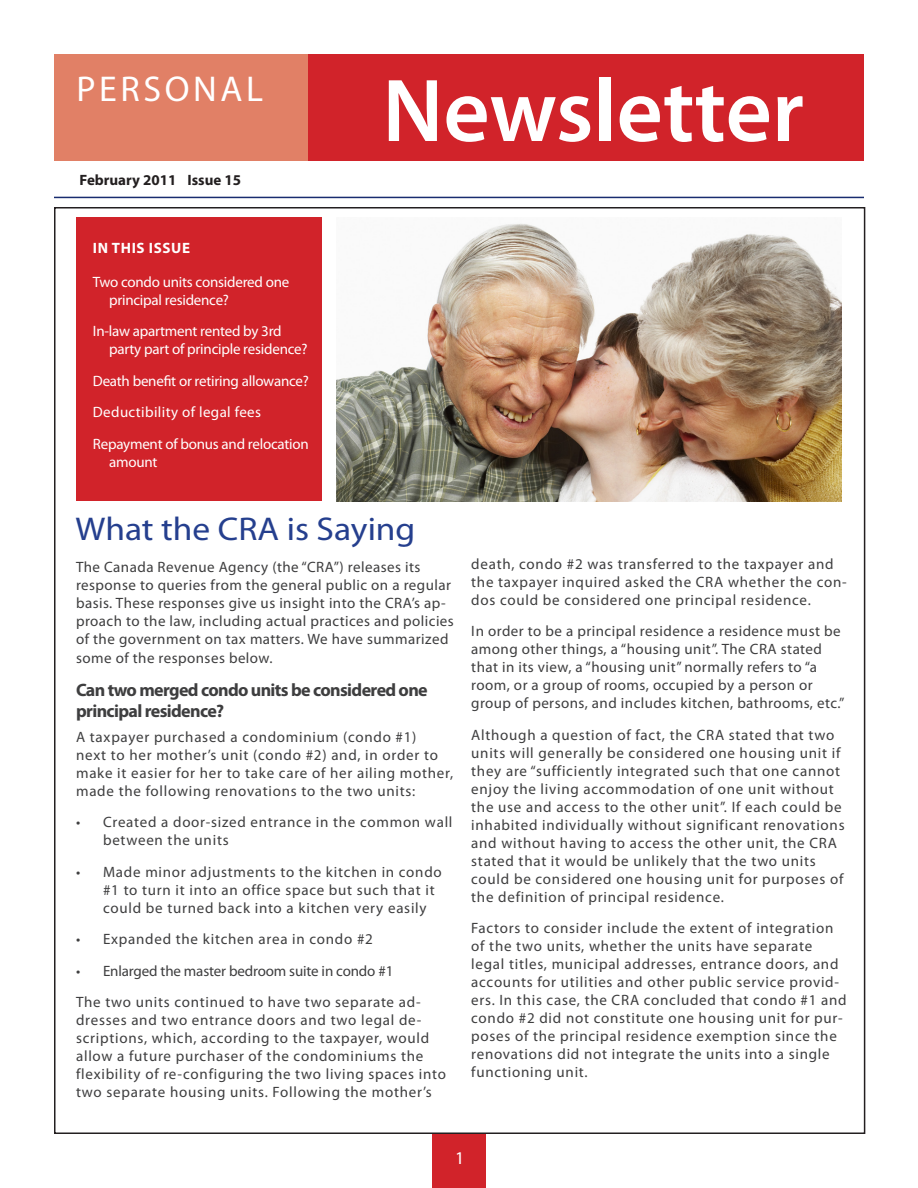
<style>
.page{position:relative;width:918px;height:1188px;background:#fff}
.page>*{position:absolute;margin:0;border:0;box-sizing:border-box;transform-origin:0 0}
.t1{font:600 90px "Myriad Pro";color:#fff}
.t2{font:36px "Myriad Pro";letter-spacing:.1em;color:#fff}
.t3{font:33px "Myriad Pro";color:#253f8e;scale:1.07 1}
.Body{font:700 18px/21px "Myriad Pro";letter-spacing:-.035em;color:#3e3e3f}
.t4{font:18px "Myriad Pro";color:#fff}
.Body-2{font:15px/18px "Myriad Pro";letter-spacing:.05em;color:#3e3e3f}
.Body-3{font:15px/18px "Myriad Pro";letter-spacing:.03em;color:#3e3e3f}
.t5{font:15px/18px "Myriad Pro";letter-spacing:-.015em;color:#fff}
.Body-4{font:15px "Myriad Pro";letter-spacing:-.01em;color:#3e3e3f}
.t6{font:15px "Myriad Pro";letter-spacing:.025em;color:#fff}
.t7{font:700 15px "Myriad Pro";color:#231f20}
.TOC_Head{font:700 15px "Myriad Pro";letter-spacing:.045em;color:#fff}
</style>
<div class="page">
<div style="left:307px;top:55px;width:556px;height:106px;background:#d1232a"></div>
<div style="left:54px;top:54px;width:253px;height:106px;background:#e18066"></div>
<img style="left:336px;top:223px;width:506px;height:278px">
<hr style="left:54px;top:197px;width:810px;height:1px;background:#182c6f">
<div style="left:77px;top:218px;width:245px;height:283px;background:#d1232a"></div>
<div style="left:432px;top:1134px;width:54px;height:54px;background:#d1232a"></div>
<p class="t2" style="left:76px;top:66px;width:188px">PERSONAL</p>
<p class="t7" style="left:80px;top:170px;width:163px">February 2011 Issue 15</p>
<p class="TOC_Head" style="left:93px;top:238px;width:99px">IN THIS ISSUE</p>
<p class="t5" style="left:109px;top:272px;width:182px;text-indent:-16px">Two condo units considered one principal residence?</p>
<p class="t5" style="left:109px;top:322px;width:200px;text-indent:-16px">In-law apartment rented by 3rd party part of principle residence?</p>
<p class="t5" style="left:93px;top:371px;width:218px">Death benefit or retiring allowance?</p>
<p class="t6" style="left:93px;top:403px;width:170px">Deductibility of legal fees</p>
<p class="t5" style="left:109px;top:434px;width:201px;text-indent:-16px">Repayment of bonus and relocation amount</p>
<p class="t1" style="left:382px;top:54px;width:423px">Newsletter</p>
<p class="t3" style="left:76px;top:509px;width:319px">What the CRA is Saying</p>
<p class="Body-3" style="left:76px;top:557px;width:379px">The Canada Revenue Agency (the “CRA”) releases its response to queries from the general public on a regular basis. These responses give us insight into the CRA’s ap&shy;proach to the law, including actual practices and policies of the government on tax matters. We have summarized</p>
<p class="Body-3" style="left:76px;top:649px;width:198px">some of the responses below.</p>
<p class="Body" style="left:76px;top:679px;width:353px">Can two merged condo units be considered one principal residence?</p>
<p class="Body-2" style="left:76px;top:727px;width:379px">A taxpayer purchased a condominium (condo #1)<br>next to her mother’s unit (condo #2) and, in order to make it easier for her to take care of her ailing mother, made the following renovations to the two units:</p>
<p class="Body-2" style="left:103px;top:813px;width:351px;text-indent:-27px">• Created a door-sized entrance in the common wall between the units</p>
<p class="Body-2" style="left:103px;top:862px;width:340px;text-indent:-27px">• Made minor adjustments to the kitchen in condo #1 to turn it into an office space but such that it could be turned back into a kitchen very easily</p>
<p class="Body-2" style="left:76px;top:930px;width:298px">• Expanded the kitchen area in condo #2</p>
<p class="Body-4" style="left:76px;top:961px;width:319px">• Enlarged the master bedroom suite in condo #1</p>
<p class="Body-2" style="left:76px;top:993px;width:371px">The two units continued to have two separate ad&shy;dresses and two entrance doors and two legal de&shy;scriptions, which, according to the taxpayer, would allow a future purchaser of the condominiums the flexibility of re-configuring the two living spaces into two separate housing units. Following the mother’s</p>
<p class="Body-2" style="left:471px;top:554px;width:377px">death, condo #2 was transferred to the taxpayer and the taxpayer inquired asked the CRA whether the con&shy;dos could be considered one principal residence.</p>
<p class="Body-3" style="left:471px;top:622px;width:375px">In order to be a principal residence a residence must be among other things, a “housing unit”. The CRA stated that in its view, a “housing unit” normally refers to “a room, or a group of rooms, occupied by a person or group of persons, and includes kitchen, bathrooms, etc.”</p>
<p class="Body-2" style="left:471px;top:725px;width:375px">Although a question of fact, the CRA stated that two units will generally be considered one housing unit if they are “sufficiently integrated such that one cannot enjoy the living accommodation of one unit without the use and access to the other unit”. If each could be inhabited individually without significant renovations and without having to access the other unit, the CRA stated that it would be unlikely that the two units could be considered one housing unit for purposes of the definition of principal residence.</p>
<p class="Body-2" style="left:471px;top:919px;width:377px">Factors to consider include the extent of integration of the two units, whether the units have separate legal titles, municipal addresses, entrance doors, and accounts for utilities and other public service provid&shy;ers. In this case, the CRA concluded that condo #1 and condo #2 did not constitute one housing unit for pur&shy;poses of the principal residence exemption since the renovations did not integrate the units into a single functioning unit.</p>
<p class="t4" style="left:455px;top:1147px;width:11px">1</p>
</div>
